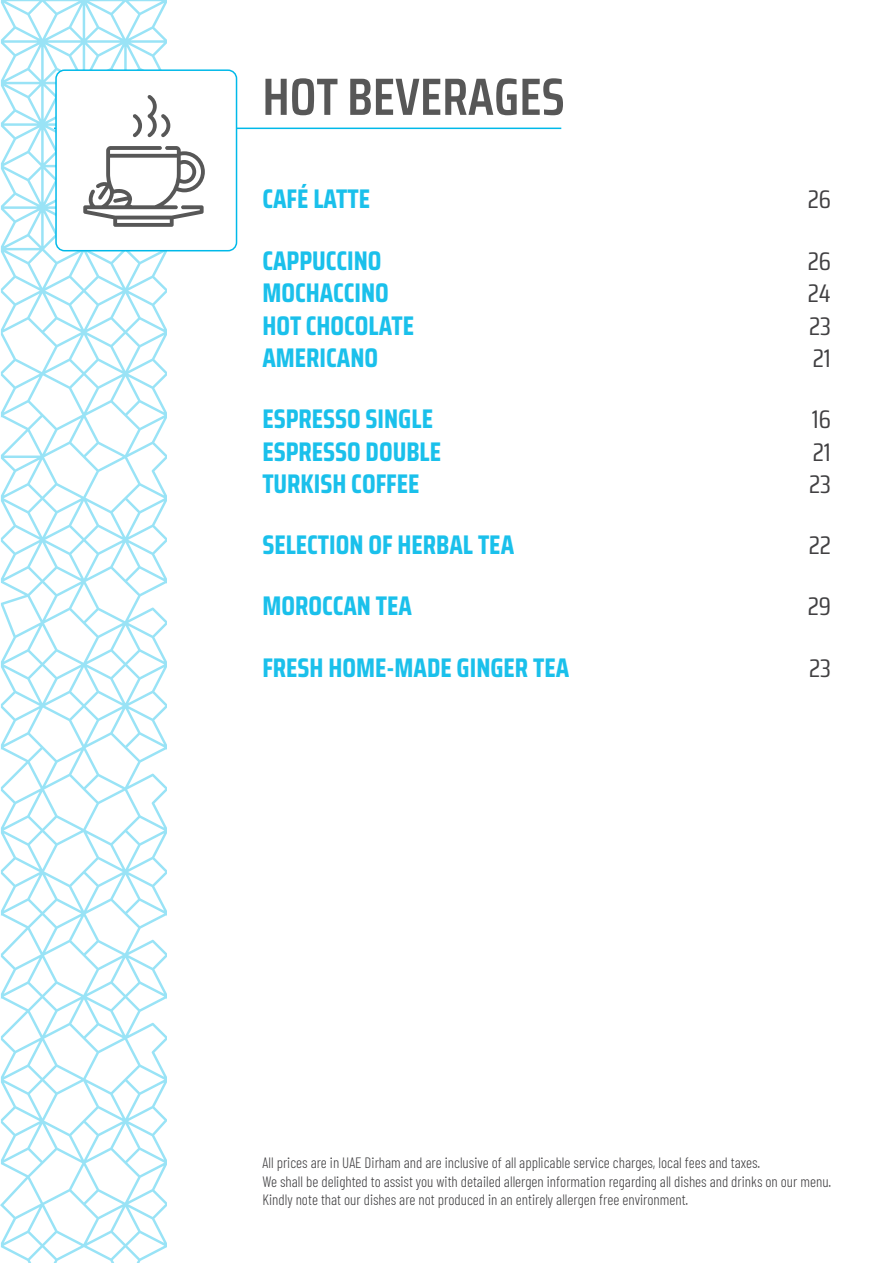
<style>
.page{position:relative;width:893px;height:1263px;background:#fff}
.page>*{position:absolute;margin:0;border:0;box-sizing:border-box;transform-origin:0 0}
.t1{font:600 52.5px "Saira Condensed";color:#575757}
.t2{font:700 27px "Saira Condensed";color:#1ac0eb}
.t3{font:25.5px "Saira Condensed";color:#414042}
.t4{font:300 15px/18px "Barlow Condensed";color:#414042}
</style>
<div class="page">
<svg style="left:0;top:0;width:167px;height:1263px"></svg>
<hr style="left:54px;top:128px;width:507px;height:1px;background:#00b9e9">
<div style="left:56px;top:70px;width:181px;height:181px;background:#fff;border-radius:9px"></div>
<div style="left:55px;top:69px;width:182px;height:182px;border:2px solid #00b9e9;border-radius:9px"></div>
<svg style="left:83px;top:146px;width:122px;height:81px"></svg>
<svg style="left:133px;top:95px;width:37px;height:42px"></svg>
<h1 class="t1" style="left:262px;top:57px;width:304px">HOT BEVERAGES</h1>
<h2 class="t2" style="left:262px;top:178px;width:109px">CAFÉ LATTE</h2>
<h3 class="t3" style="left:808px;top:181px;width:25px">26</h3>
<h2 class="t2" style="left:262px;top:240px;width:121px">CAPPUCCINO</h2>
<h3 class="t3" style="left:808px;top:242px;width:25px">26</h3>
<h2 class="t2" style="left:262px;top:272px;width:128px">MOCHACCINO</h2>
<h3 class="t3" style="left:808px;top:274px;width:25px">24</h3>
<h2 class="t2" style="left:262px;top:304px;width:153px">HOT CHOCOLATE</h2>
<h3 class="t3" style="left:809px;top:307px;width:23px">23</h3>
<h2 class="t2" style="left:262px;top:337px;width:117px">AMERICANO</h2>
<h3 class="t3" style="left:813px;top:339px;width:20px">21</h3>
<h2 class="t2" style="left:262px;top:398px;width:172px">ESPRESSO SINGLE</h2>
<h3 class="t3" style="left:812px;top:400px;width:21px">16</h3>
<h2 class="t2" style="left:262px;top:430px;width:180px">ESPRESSO DOUBLE</h2>
<h3 class="t3" style="left:813px;top:433px;width:20px">21</h3>
<h2 class="t2" style="left:262px;top:463px;width:159px">TURKISH COFFEE</h2>
<h3 class="t3" style="left:809px;top:465px;width:23px">23</h3>
<h2 class="t2" style="left:262px;top:524px;width:253px">SELECTION OF HERBAL TEA</h2>
<h3 class="t3" style="left:809px;top:526px;width:24px">22</h3>
<h2 class="t2" style="left:262px;top:585px;width:151px">MOROCCAN TEA</h2>
<h3 class="t3" style="left:808px;top:587px;width:25px">29</h3>
<h2 class="t2" style="left:262px;top:646px;width:308px">FRESH HOME-MADE GINGER TEA</h2>
<h3 class="t3" style="left:809px;top:649px;width:23px">23</h3>
<p class="t4" style="left:263px;top:1153px;width:570px">All prices are in UAE Dirham and are inclusive of all applicable service charges, local fees and taxes.<br>We shall be delighted to assist you with detailed allergen information regarding all dishes and drinks on our menu.<br>Kindly note that our dishes are not produced in an entirely allergen free environment.</p>
</div>
